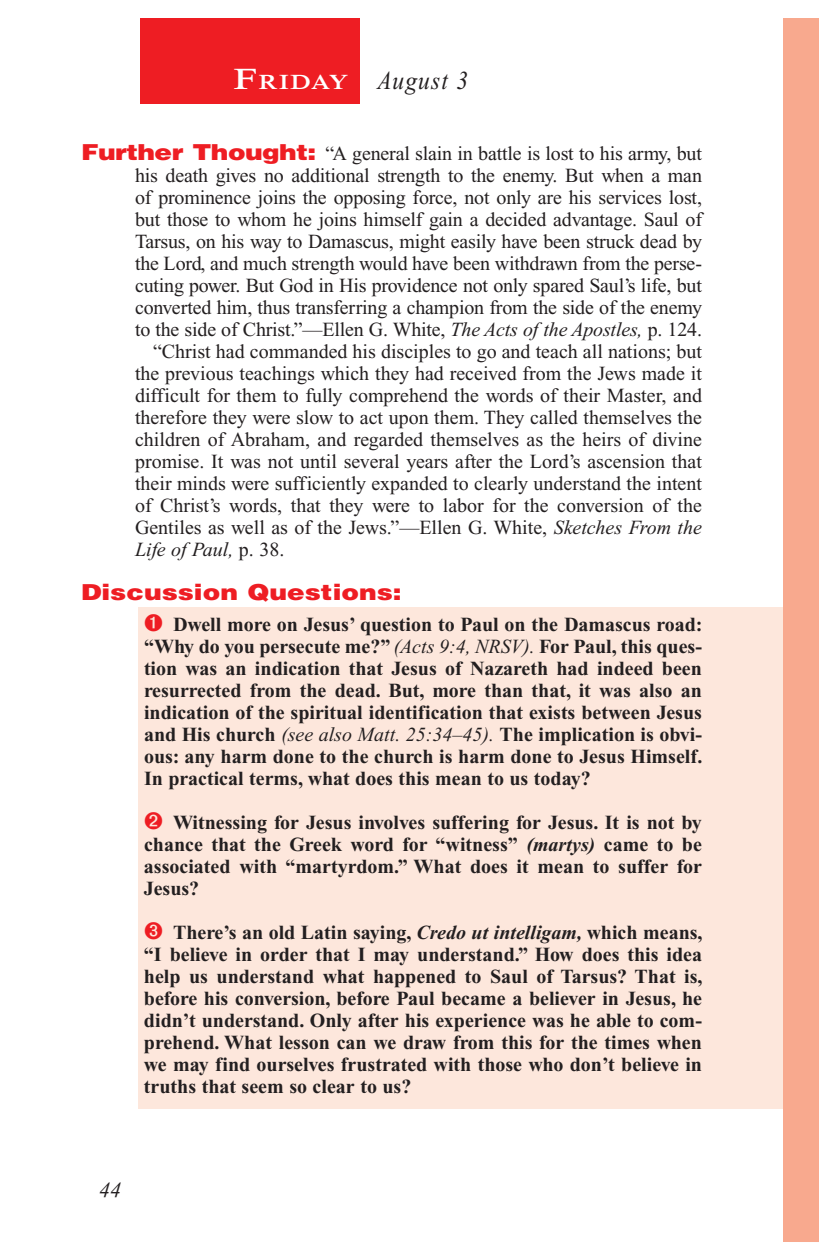
<style>
.page{position:relative;width:819px;height:1260px;background:#fff}
.page>*{position:absolute;margin:0;border:0;box-sizing:border-box;transform-origin:0 0}
.Lesson_Dates{font:italic 26px "Times New Roman PS Std";letter-spacing:.05em;color:#231f20;scale:.9 1}
.Question_NO_SB{font:900 22px "Helvetica LT Std";color:#ee1d23;scale:1.2 1}
.t1{font:italic 22px "Times New Roman PS Std";color:#231f20}
.Daily_Header{font:600 21px "Times NRMT Std";letter-spacing:.035em;color:#fff;scale:1.1 1}
.Numbered_Bullet_List{font:700 20px/22px "Times New Roman PS Std";color:#231f20;text-align:justify}
.Body{font:20px/22px "Times New Roman PS Std";color:#231f20;text-align:justify}
.Question_NO_SB-2{font:20px/22px "Times New Roman PS Std";letter-spacing:-.01em;color:#231f20;text-align:justify}
.s1{font-size:30px}
.s2{font-family:"Helvetica LT Std";font-weight:900;font-size:22px;color:#ee1d23}
.s3{font-style:italic}
.s4{font-weight:400;font-style:italic}
</style>
<div class="page">
<div style="left:783px;top:18px;width:36px;height:1224px;background:#f8a98e"></div>
<div style="left:140px;top:18px;width:220px;height:86px;background:#ee1d23"></div>
<div style="left:139px;top:607px;width:644px;height:501px;background:#fde7dc"></div>
<p class="Daily_Header" style="left:234px;top:70px;width:106px"><span class="s1">F</span>riday</p>
<p class="Lesson_Dates" style="left:378px;top:66px;width:102px">August 3</p>
<p class="Question_NO_SB-2" style="left:135px;top:142px;width:569px;text-indent:-54px"><span class="s2">Further Thought:</span> “A general slain in battle is lost to his army, but his death gives no additional strength to the enemy. But when a man of prominence joins the opposing force, not only are his services lost, but those to whom he joins himself gain a decided advantage. Saul of Tarsus, on his way to Damascus, might easily have been struck dead by the Lord, and much strength would have been withdrawn from the perse&shy;cuting power. But God in His providence not only spared Saul’s life, but converted him, thus transferring a champion from the side of the enemy to the side of Christ.”—Ellen G. White, <span class="s3">The Acts of the Apostles,</span> p. 124.</p>
<p class="Body" style="left:135px;top:340px;width:569px;text-indent:18px">“Christ had commanded his disciples to go and teach all nations; but the previous teachings which they had received from the Jews made it difficult for them to fully comprehend the words of their Master, and therefore they were slow to act upon them. They called themselves the children of Abraham, and regarded themselves as the heirs of divine promise. It was not until several years after the Lord’s ascension that their minds were sufficiently expanded to clearly understand the intent of Christ’s words, that they were to labor for the conversion of the Gentiles as well as of the Jews.”—Ellen G. White, <span class="s3">Sketches From the Life of Paul,</span> p. 38.</p>
<p class="Question_NO_SB" style="left:81px;top:578px;width:269px">Discussion Questions:</p>
<p class="Numbered_Bullet_List" style="left:144px;top:613px;width:560px;text-indent:29px">Dwell more on Jesus’ question to Paul on the Damascus road: “Why do you persecute me?” <span class="s4">(Acts 9:4, NRSV).</span> For Paul, this ques&shy;tion was an indication that Jesus of Nazareth had indeed been resurrected from the dead. But, more than that, it was also an indication of the spiritual identification that exists between Jesus and His church <span class="s4">(see also Matt. 25:34–45).</span> The implication is obvi&shy;ous: any harm done to the church is harm done to Jesus Himself.<br>In practical terms, what does this mean to us today?</p>
<p class="Numbered_Bullet_List" style="left:144px;top:811px;width:560px;text-indent:29px">Witnessing for Jesus involves suffering for Jesus. It is not by chance that the Greek word for “witness” <span class="s3">(martys)</span> came to be associated with “martyrdom.” What does it mean to suffer for Jesus?</p>
<p class="Numbered_Bullet_List" style="left:144px;top:921px;width:560px;text-indent:29px">There’s an old Latin saying, <span class="s3">Credo ut intelligam,</span> which means, “I believe in order that I may understand.” How does this idea help us understand what happened to Saul of Tarsus? That is, before his conversion, before Paul became a believer in Jesus, he didn’t understand. Only after his experience was he able to com&shy;prehend. What lesson can we draw from this for the times when we may find ourselves frustrated with those who don’t believe in truths that seem so clear to us?</p>
<p class="t1" style="left:99px;top:1178px;width:23px">44</p>
</div>
